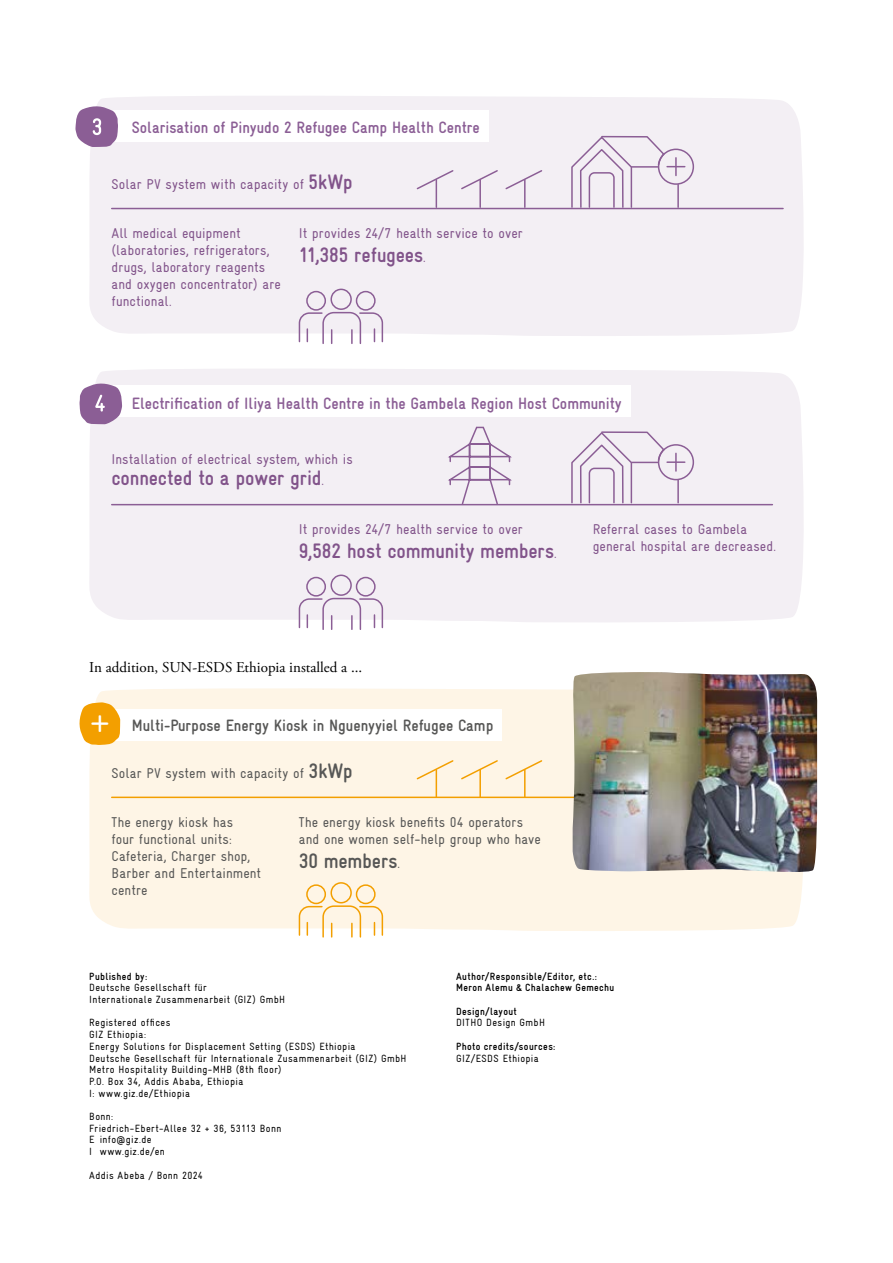
<style>
.page{position:relative;width:893px;height:1263px;background:#fff}
.page>*{position:absolute;margin:0;border:0;box-sizing:border-box;transform-origin:0 0}
.Tabelle_Text{font:300 46.5px "Gravur Condensed Pro";color:#fff}
.Tabelle_Text-2{font:700 21px "Gravur Condensed Pro";letter-spacing:-.005em;color:#81538a}
.Tabelle_Text-3{font:700 21px "Gravur Condensed Pro";letter-spacing:-.005em;color:#575756}
.Zwischenüberschrift{font:700 16.5px "Gravur Condensed Pro";color:#8b5e95}
.Zwischenüberschrift-2{font:700 16.5px "Gravur Condensed Pro";color:#575756}
.Copy{font:15px "Adobe Garamond Pro";color:#000}
.Tabelle_Text-4{font:14.25px/17.1px "Gravur Condensed Pro";letter-spacing:.005em;color:#81538a}
.Tabelle_Text-5{font:14.25px/17.1px "Gravur Condensed Pro";letter-spacing:.005em;color:#575756}
.t1{font:10.5px "Gravur Condensed Pro";letter-spacing:.035em;color:#000}
.t2{font:700 10.5px "Gravur Condensed Pro";letter-spacing:.035em;color:#000}
.s1{font-weight:700;font-size:21px}
.s2{font-weight:400;font-size:14.25px}
</style>
<div class="page">
<div style="left:89px;top:369px;width:715px;height:253px;background:#f3eff4"></div>
<div style="left:89px;top:688px;width:714px;height:243px;background:#fef5e6"></div>
<div style="left:89px;top:96px;width:715px;height:240px;background:#f3eff4"></div>
<hr style="left:112px;top:504px;width:660px;height:1px;background:#8b5e95">
<hr style="left:112px;top:797px;width:660px;height:1px;background:#f39f00">
<svg style="left:415px;top:169px;width:128px;height:38px"></svg>
<svg style="left:415px;top:759px;width:128px;height:38px;background:#fdeed5"></svg>
<svg style="left:445px;top:425px;width:70px;height:81px"></svg>
<div style="left:89px;top:110px;width:399px;height:32px;background:#fff"></div>
<div style="left:89px;top:385px;width:541px;height:32px;background:#fff"></div>
<div style="left:89px;top:709px;width:413px;height:32px;background:#fff"></div>
<svg style="left:75px;top:106px;width:43px;height:41px"></svg>
<svg style="left:79px;top:702px;width:41px;height:43px;background:#f4af2b"></svg>
<hr style="left:112px;top:208px;width:671px;height:1px;background:#8b5e95">
<svg style="left:298px;top:288px;width:86px;height:56px"></svg>
<svg style="left:298px;top:574px;width:86px;height:56px"></svg>
<svg style="left:298px;top:881px;width:86px;height:57px;background:#fcebcc"></svg>
<img style="left:573px;top:672px;width:244px;height:200px">
<div style="left:658px;top:149px;width:36px;height:36px;border:2px solid #8b5e95;border-radius:50%"></div>
<svg style="left:570px;top:135px;width:115px;height:73px"></svg>
<hr style="left:632px;top:166px;width:26px;height:2px;background:#8b5e95">
<div style="left:658px;top:444px;width:36px;height:36px;border:2px solid #8b5e95;border-radius:50%"></div>
<svg style="left:570px;top:431px;width:115px;height:73px"></svg>
<svg style="left:80px;top:383px;width:42px;height:41px"></svg>
<p class="Zwischenüberschrift" style="left:132px;top:119px;width:350px">Solarisation of Pinyudo 2 Refugee Camp Health Centre</p>
<p class="Tabelle_Text-4" style="left:112px;top:176px;width:243px">Solar PV system with capacity of <span class="s1">5kWp</span></p>
<p class="Tabelle_Text-4" style="left:112px;top:225px;width:171px">All medical equipment (laboratories, refrigerators, drugs, laboratory reagents and oxygen concentrator) are functional.</p>
<p class="Tabelle_Text-4" style="left:299px;top:225px;width:226px">It provides 24/7 health service to over</p>
<p class="Tabelle_Text-2" style="left:299px;top:243px;width:129px">11,385 refugees<span class="s2">.</span></p>
<p class="Zwischenüberschrift" style="left:132px;top:394px;width:491px">Electrification of Iliya Health Centre in the Gambela Region Host Community</p>
<p class="Tabelle_Text-4" style="left:112px;top:451px;width:243px">Installation of electrical system, which is</p>
<p class="Tabelle_Text-2" style="left:112px;top:466px;width:214px">connected to a power grid<span class="s2">.</span></p>
<p class="Tabelle_Text-4" style="left:299px;top:521px;width:226px">It provides 24/7 health service to over</p>
<p class="Tabelle_Text-2" style="left:299px;top:539px;width:259px">9,582 host community members<span class="s2">.</span></p>
<p class="Tabelle_Text-4" style="left:593px;top:521px;width:185px">Referral cases to Gambela general hospital are decreased.</p>
<p class="Copy" style="left:89px;top:658px;width:275px">In addition, SUN-ESDS Ethiopia installed a ...</p>
<p class="Tabelle_Text" style="left:89px;top:693px;width:23px">+</p>
<p class="Zwischenüberschrift-2" style="left:132px;top:716px;width:363px">Multi-Purpose Energy Kiosk in Nguenyyiel Refugee Camp</p>
<p class="Tabelle_Text-5" style="left:112px;top:764px;width:243px">Solar PV system with capacity of <span class="s1">3kWp</span></p>
<p class="Tabelle_Text-5" style="left:112px;top:813px;width:123px">The energy kiosk has four functional units:</p>
<p class="Tabelle_Text-5" style="left:112px;top:847px;width:140px">Cafeteria, Charger shop,</p>
<p class="Tabelle_Text-5" style="left:112px;top:865px;width:151px">Barber and Entertainment centre</p>
<p class="Tabelle_Text-5" style="left:299px;top:813px;width:244px">The energy kiosk benefits 04 operators and one women self-help group who have</p>
<p class="Tabelle_Text-3" style="left:299px;top:849px;width:103px">30 members<span class="s2">.</span></p>
<p class="t2" style="left:89px;top:970px;width:59px">Published by:</p>
<p class="t1" style="left:89px;top:982px;width:119px">Deutsche Gesellschaft für</p>
<p class="t1" style="left:89px;top:993px;width:197px">Internationale Zusammenarbeit (GIZ) GmbH</p>
<p class="t1" style="left:89px;top:1017px;width:83px">Registered offices</p>
<p class="t1" style="left:89px;top:1029px;width:58px">GIZ Ethiopia:</p>
<p class="t1" style="left:89px;top:1040px;width:268px">Energy Solutions for Displacement Setting (ESDS) Ethiopia</p>
<p class="t1" style="left:89px;top:1052px;width:319px">Deutsche Gesellschaft für Internationale Zusammenarbeit (GIZ) GmbH</p>
<p class="t1" style="left:89px;top:1064px;width:194px">Metro Hospitality Building-MHB (8th floor)</p>
<p class="t1" style="left:89px;top:1075px;width:156px">P.O. Box 34, Addis Ababa, Ethiopia</p>
<p class="t1" style="left:89px;top:1087px;width:102px">I: www.giz.de/Ethiopia</p>
<p class="t1" style="left:89px;top:1110px;width:25px">Bonn:</p>
<p class="t1" style="left:89px;top:1122px;width:194px">Friedrich-Ebert-Allee 32 + 36, 53113 Bonn</p>
<p class="t1" style="left:89px;top:1134px;width:64px">E info@giz.de</p>
<p class="t1" style="left:89px;top:1146px;width:77px">I www.giz.de/en</p>
<p class="t1" style="left:89px;top:1169px;width:115px">Addis Abeba / Bonn 2024</p>
<p class="t2" style="left:456px;top:970px;width:142px">Author/Responsible/Editor, etc.:</p>
<p class="t2" style="left:456px;top:982px;width:160px">Meron Alemu &amp; Chalachew Gemechu</p>
<p class="t2" style="left:456px;top:1005px;width:62px">Design/layout</p>
<p class="t1" style="left:456px;top:1017px;width:90px">DITHO Design GmbH</p>
<p class="t2" style="left:456px;top:1040px;width:101px">Photo credits/sources:</p>
<p class="t1" style="left:456px;top:1052px;width:84px">GIZ/ESDS Ethiopia</p>
</div>
